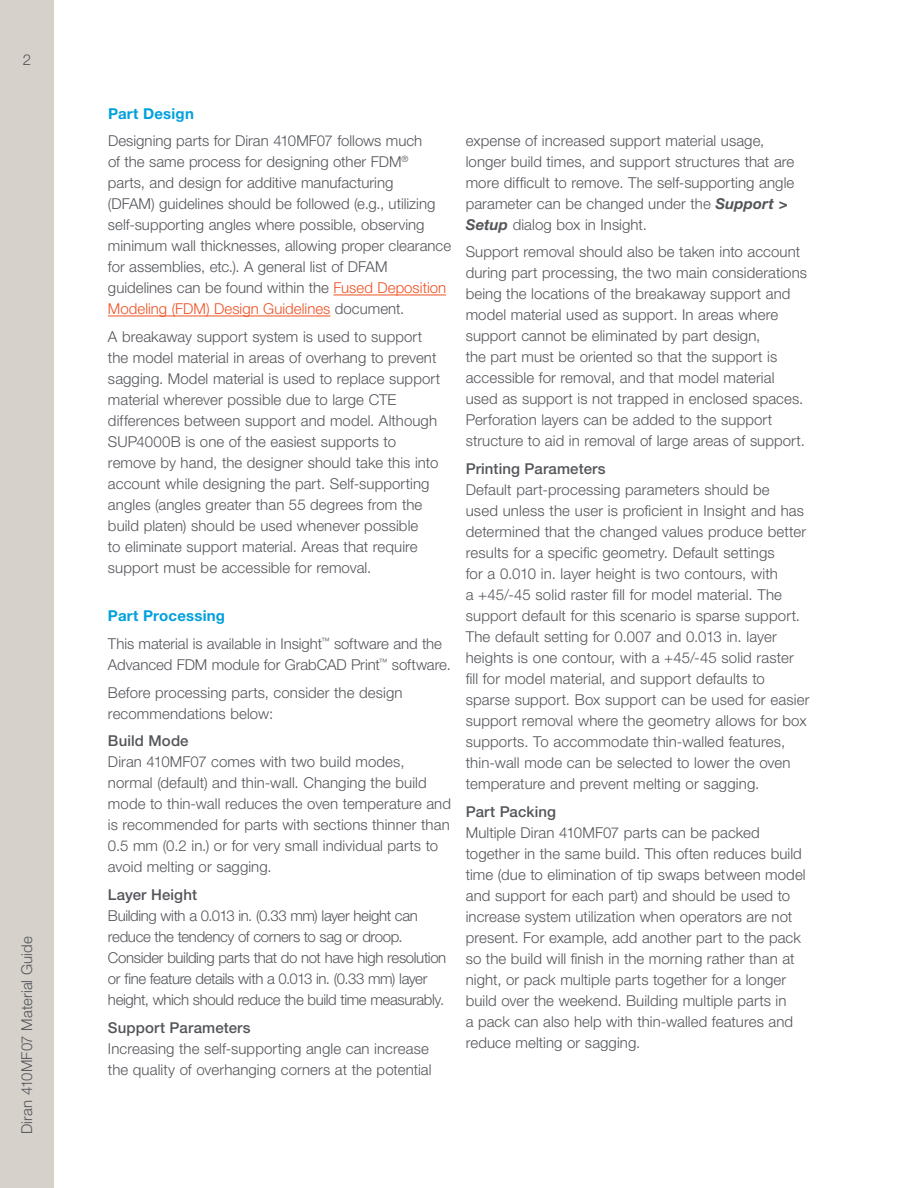
<style>
.page{position:relative;width:918px;height:1188px;background:#fff}
.page>*{position:absolute;margin:0;border:0;box-sizing:border-box;transform-origin:0 0}
.t1{font:300 15px/21px "Helvetica Neue LT Std";letter-spacing:.005em;color:#54555a}
.t2{font:300 15px/21px "Helvetica Neue LT Std";letter-spacing:-.025em;color:#54555a}
.t3{font:500 15px "Helvetica Neue LT Std";letter-spacing:.005em;color:#54555a}
.t4{font:700 15px "Helvetica Neue LT Std";letter-spacing:.015em;color:#00a0dd}
.s1{color:#f05123}
.s2{font-weight:700;color:#00a0dd}
.s3{font-weight:700;font-style:italic}
</style>
<div class="page">
<div style="left:0;top:0;width:54px;height:1188px;background:#d6d1ca"></div>
<hr style="left:333px;top:295px;width:113px;height:1px;background:#f05123">
<hr style="left:108px;top:316px;width:222px;height:1px;background:#f05123">
<p class="t1" style="left:23px;top:49px;width:10px">2</p>
<p class="t1" style="left:16px;top:1134px;width:199px;rotate:-90deg">Diran 410MF07 Material Guide</p>
<p class="t4" style="left:108px;top:104px;width:87px">Part Design</p>
<p class="t1" style="left:108px;top:130px;width:345px">Designing parts for Diran 410MF07 follows much<br>of the same process for designing other FDM<sup>®<br></sup>parts, and design for additive manufacturing<br>(DFAM) guidelines should be followed (e.g., utilizing self-supporting angles where possible, observing minimum wall thicknesses, allowing proper clearance for assemblies, etc.). A general list of DFAM guidelines can be found within the <span class="s1">Fused Deposition Modeling (FDM) Design Guidelines</span> document.</p>
<p class="t1" style="left:108px;top:326px;width:334px">A breakaway support system is used to support the model material in areas of overhang to prevent sagging. Model material is used to replace support material wherever possible due to large CTE differences between support and model. Although SUP4000B is one of the easiest supports to remove by hand, the designer should take this into account while designing the part. Self-supporting angles (angles greater than 55 degrees from the build platen) should be used whenever possible<br>to eliminate support material. Areas that require support must be accessible for removal.</p>
<p class="t1" style="left:108px;top:602px;width:336px;line-height:27.8px"><span class="s2">Part Processing<br></span>This material is available in Insight<sup>™</sup> software and the</p>
<p class="t1" style="left:108px;top:650px;width:344px;line-height:27.8px">Advanced FDM module for GrabCAD Print<sup>™</sup> software.<br>Before processing parts, consider the design</p>
<p class="t1" style="left:108px;top:703px;width:167px">recommendations below:</p>
<p class="t3" style="left:108px;top:732px;width:82px">Build Mode</p>
<p class="t1" style="left:108px;top:751px;width:345px">Diran 410MF07 comes with two build modes, normal (default) and thin-wall. Changing the build mode to thin-wall reduces the oven temperature and is recommended for parts with sections thinner than 0.5 mm (0.2 in.) or for very small individual parts to avoid melting or sagging.</p>
<p class="t3" style="left:108px;top:886px;width:91px">Layer Height</p>
<p class="t2" style="left:108px;top:905px;width:340px">Building with a 0.013 in. (0.33 mm) layer height can reduce the tendency of corners to sag or droop.<br>Consider building parts that do not have high resolution or fine feature details with a 0.013 in. (0.33 mm) layer height, which should reduce the build time measurably.</p>
<p class="t3" style="left:108px;top:1019px;width:144px">Support Parameters</p>
<p class="t1" style="left:108px;top:1038px;width:325px">Increasing the self-supporting angle can increase the quality of overhanging corners at the potential</p>
<p class="t1" style="left:466px;top:130px;width:330px">expense of increased support material usage, longer build times, and support structures that are more difficult to remove. The self-supporting angle parameter can be changed under the <span class="s3">Support &gt; Setup</span> dialog box in Insight.</p>
<p class="t1" style="left:466px;top:241px;width:343px">Support removal should also be taken into account during part processing, the two main considerations being the locations of the breakaway support and model material used as support. In areas where support cannot be eliminated by part design,<br>the part must be oriented so that the support is accessible for removal, and that model material used as support is not trapped in enclosed spaces.<br>Perforation layers can be added to the support structure to aid in removal of large areas of support.</p>
<p class="t3" style="left:466px;top:460px;width:141px">Printing Parameters</p>
<p class="t1" style="left:466px;top:479px;width:345px">Default part-processing parameters should be<br>used unless the user is proficient in Insight and has determined that the changed values produce better results for a specific geometry. Default settings<br>for a 0.010 in. layer height is two contours, with<br>a +45/-45 solid raster fill for model material. The support default for this scenario is sparse support.<br>The default setting for 0.007 and 0.013 in. layer heights is one contour, with a +45/-45 solid raster fill for model material, and support defaults to sparse support. Box support can be used for easier support removal where the geometry allows for box supports. To accommodate thin-walled features, thin-wall mode can be selected to lower the oven temperature and prevent melting or sagging.</p>
<p class="t3" style="left:466px;top:803px;width:92px">Part Packing</p>
<p class="t1" style="left:466px;top:822px;width:342px">Multiple Diran 410MF07 parts can be packed together in the same build. This often reduces build time (due to elimination of tip swaps between model and support for each part) and should be used to increase system utilization when operators are not present. For example, add another part to the pack so the build will finish in the morning rather than at night, or pack multiple parts together for a longer build over the weekend. Building multiple parts in<br>a pack can also help with thin-walled features and reduce melting or sagging.</p>
</div>
